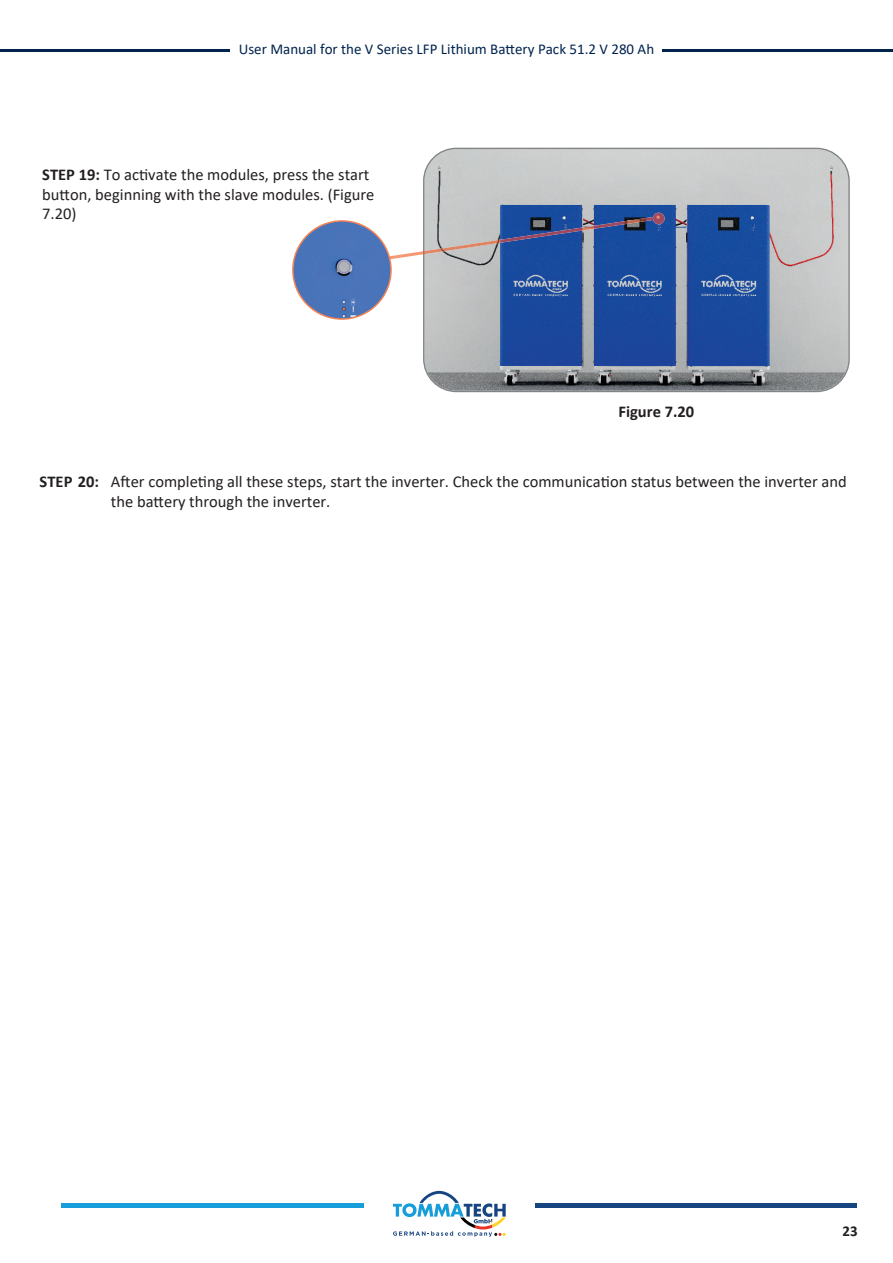
<style>
.page{position:relative;width:893px;height:1263px;background:#fff}
.page>*{position:absolute;margin:0;border:0;box-sizing:border-box;transform-origin:0 0}
.t1{font:16.5px/19.8px "Calibri";color:#231f20}
.t2{font:700 16.5px "Calibri";color:#231f20}
.t3{font:15px "Calibri";color:#00234e}
.t4{font:700 15px "Calibri";color:#231f20}
.s1{font-weight:700}
</style>
<div class="page">
<svg style="left:423px;top:148px;width:427px;height:244px"></svg>
<img style="left:425px;top:217px;width:228px;height:37px">
<svg style="left:653px;top:213px;width:12px;height:11px"></svg>
<svg style="left:292px;top:220px;width:133px;height:100px"></svg>
<svg style="left:393px;top:1191px;width:113px;height:46px"></svg>
<div style="left:535px;top:1203px;width:322px;height:5px;background:#174581"></div>
<div style="left:61px;top:1203px;width:303px;height:5px;background:#179dd9"></div>
<hr style="left:0;top:49px;width:229px;height:2px;background:#00234e">
<hr style="left:662px;top:49px;width:231px;height:2px;background:#00234e">
<p class="t3" style="left:239px;top:38px;width:417px">User Manual for the V Series LFP Lithium Battery Pack 51.2 V 280 Ah</p>
<p class="t1" style="left:42px;top:164px;width:334px"><span class="s1">STEP 19:</span> To activate the modules, press the start button, beginning with the slave modules. (Figure<br>7.20)</p>
<p class="t2" style="left:618px;top:399px;width:77px">Figure 7.20</p>
<p class="t1" style="left:111px;top:471px;width:737px;text-indent:-71px"><span class="s1">STEP 20:</span> After completing all these steps, start the inverter. Check the communication status between the inverter and the battery through the inverter.</p>
<p class="t4" style="left:842px;top:1220px;width:17px">23</p>
</div>
